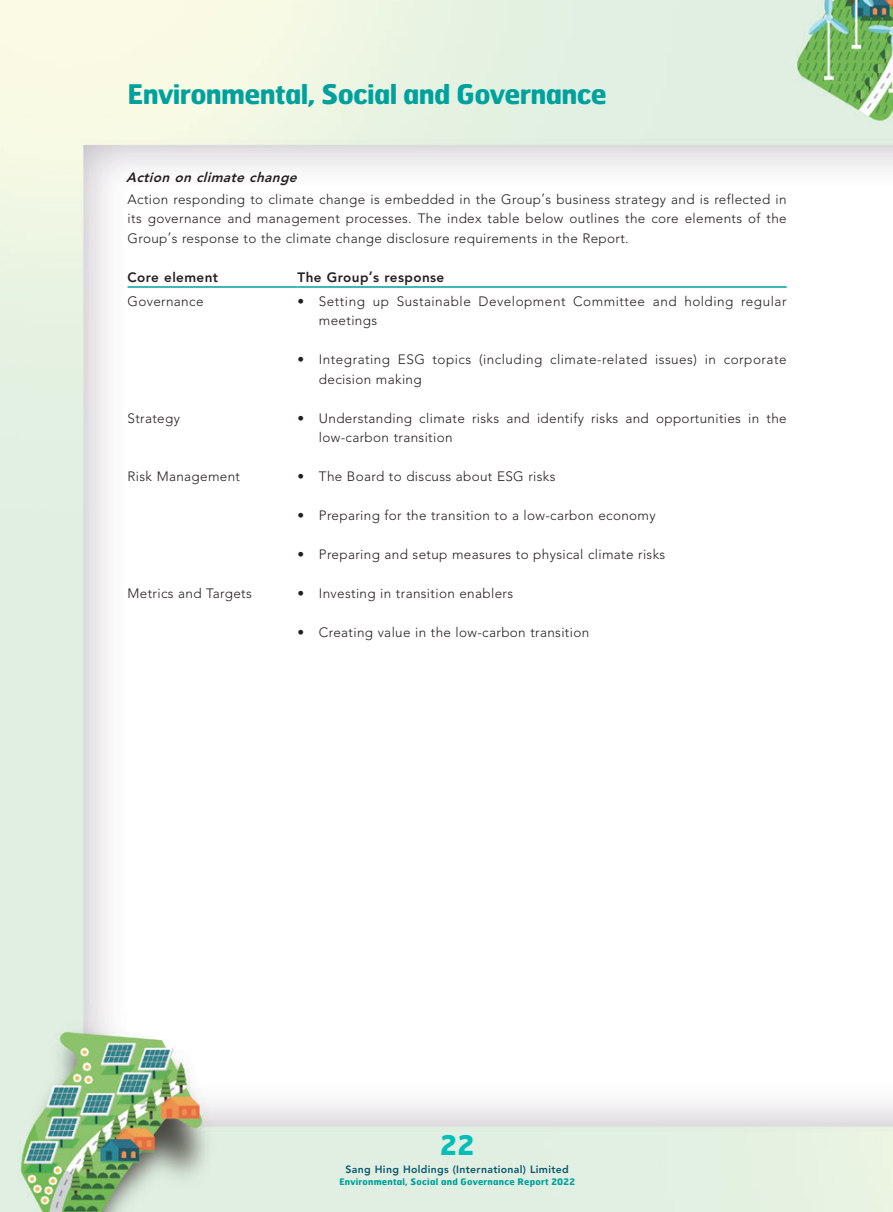
<style>
.page{position:relative;width:893px;height:1212px;background:#fff}
.page>*{position:absolute;margin:0;border:0;box-sizing:border-box;transform-origin:0 0}
.t1{font:700 27px "Hermes";letter-spacing:-.025em;color:#00a19c}
.t2{font:700 27px "Hermes";color:#00bfb9}
.Body_Text{font:300 13.5px/19.5px "Avenir LT Std";letter-spacing:.025em;color:#231f20}
.Body_Text-2{font:800 13.5px "Avenir LT Std";letter-spacing:.03em;color:#231f20}
.Heading_3{font:italic 800 13.5px "Avenir LT Std";color:#231f20}
.t3{font:800 10.5px "Avenir LT Std";letter-spacing:.03em;color:#07586e}
.t4{font:700 9px "Hermes";letter-spacing:.025em;color:#00a19c}
</style>
<div class="page">
<img style="left:0;top:0;width:893px;height:1212px">
<hr style="left:128px;top:286px;width:170px;height:2px;background:#00a19c">
<hr style="left:298px;top:286px;width:489px;height:2px;background:#00a19c">
<h1 class="t1" style="left:128px;top:76px;width:481px">Environmental, Social and Governance</h1>
<p class="Heading_3" style="left:126px;top:169px;width:176px">Action on climate change</p>
<p class="Body_Text" style="left:128px;top:189px;width:661px;text-align:justify">Action responding to climate change is embedded in the Group’s business strategy and is reflected in its governance and management processes. The index table below outlines the core elements of the Group’s response to the climate change disclosure requirements in the Report.</p>
<p class="Body_Text-2" style="left:128px;top:269px;width:92px">Core element</p>
<p class="Body_Text-2" style="left:298px;top:269px;width:148px">The Group’s response</p>
<p class="Body_Text" style="left:128px;top:291px;width:77px">Governance</p>
<p class="Body_Text" style="left:319px;top:291px;width:469px;text-indent:-21px">• Setting up Sustainable Development Committee and holding regular meetings</p>
<p class="Body_Text" style="left:319px;top:350px;width:469px;text-indent:-21px">• Integrating ESG topics (including climate-related issues) in corporate decision making</p>
<p class="Body_Text" style="left:128px;top:408px;width:54px">Strategy</p>
<p class="Body_Text" style="left:319px;top:408px;width:469px;text-indent:-21px">• Understanding climate risks and identify risks and opportunities in the low-carbon transition</p>
<p class="Body_Text" style="left:128px;top:467px;width:114px">Risk Management</p>
<p class="Body_Text" style="left:298px;top:467px;width:259px">• The Board to discuss about ESG risks</p>
<p class="Body_Text" style="left:298px;top:506px;width:360px">• Preparing for the transition to a low-carbon economy</p>
<p class="Body_Text" style="left:298px;top:545px;width:369px">• Preparing and setup measures to physical climate risks</p>
<p class="Body_Text" style="left:128px;top:584px;width:126px">Metrics and Targets</p>
<p class="Body_Text" style="left:298px;top:584px;width:217px">• Investing in transition enablers</p>
<p class="Body_Text" style="left:298px;top:623px;width:293px">• Creating value in the low-carbon transition</p>
<h1 class="t2" style="left:440px;top:1127px;width:36px">22</h1>
<p class="t3" style="left:346px;top:1163px;width:225px">Sang Hing Holdings (International) Limited</p>
<p class="t4" style="left:339px;top:1176px;width:237px">Environmental, Social and Governance Report 2022</p>
</div>
